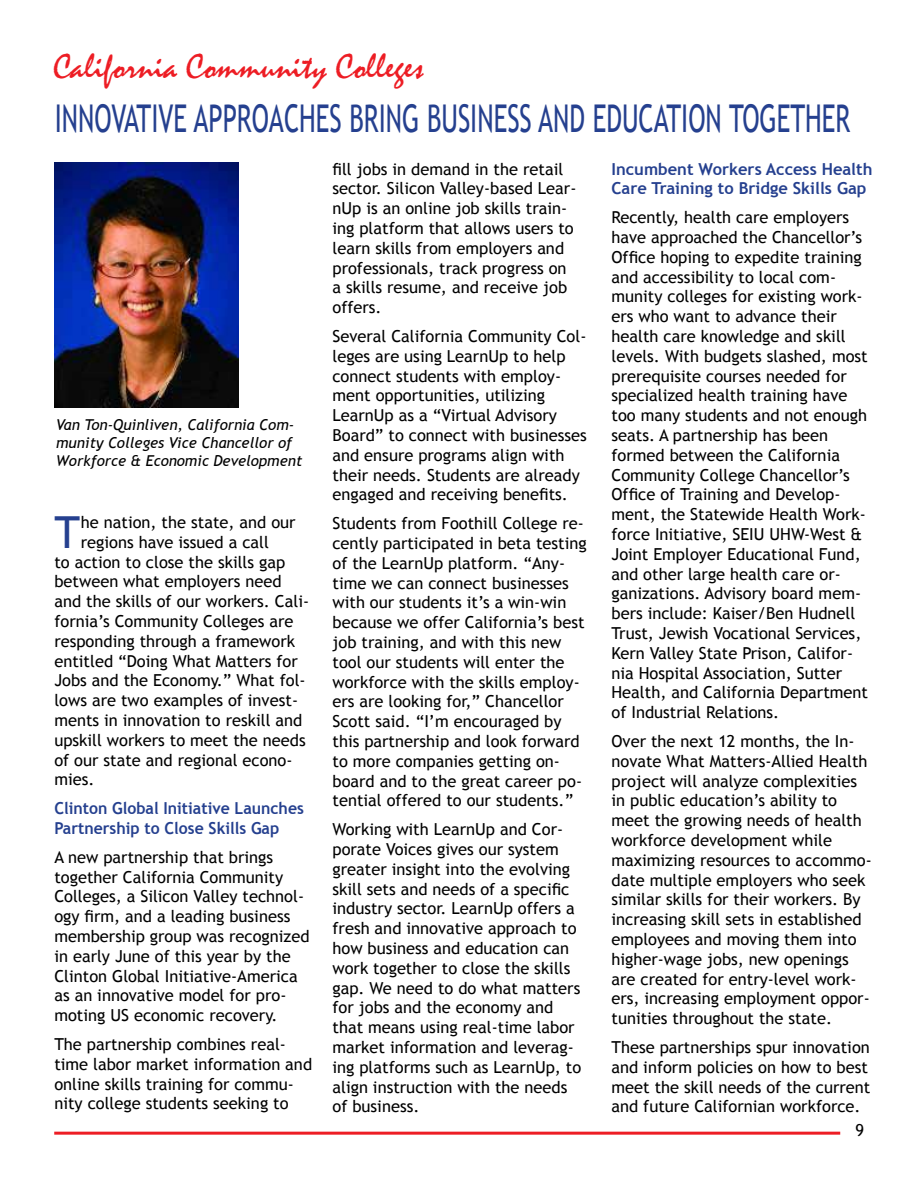
<style>
.page{position:relative;width:918px;height:1188px;background:#fff}
.page>*{position:absolute;margin:0;border:0;box-sizing:border-box;transform-origin:0 0}
.t1{font:44.1px "Trebuchet MS";color:#25408f}
.t2{font:38.25px "Trebuchet MS";color:#25408f;scale:.67 1}
.t3{font:36px "Mistral";color:#ed1d24}
.t4{font:16.5px/19.8px "Trebuchet MS";color:#000}
.t5{font:700 16.5px/19.8px "Trebuchet MS";color:#25408f;scale:.96 1}
.t6{font:700 16.5px/19.8px "Trebuchet MS";color:#25408f}
.t7{font:italic 15px/18px "Trebuchet MS";color:#000}
</style>
<div class="page">
<hr style="left:54px;top:1132px;width:786px;height:3px;background:#ed1d24">
<img style="left:55px;top:163px;width:183px;height:244px">
<h3 class="t3" style="left:53px;top:46px;width:372px">California Community Colleges</h3>
<h2 class="t2" style="left:55px;top:96px;width:1189px">innovative approaches bring business and education tog ether</h2>
<p class="t7" style="left:56px;top:416px;width:248px">Van Ton-Quinliven, California Com&shy;munity Colleges Vice Chancellor of<br>Workforce &amp; Economic Development</p>
<h1 class="t1" style="left:54px;top:506px;width:26px">T</h1>
<p class="t4" style="left:81px;top:513px;width:216px">he nation, the state, and our</p>
<p class="t4" style="left:81px;top:532px;width:190px">regions have issued a call</p>
<p class="t4" style="left:54px;top:552px;width:232px">to action to close the skills gap</p>
<p class="t4" style="left:54px;top:572px;width:229px">between what employers need</p>
<p class="t4" style="left:54px;top:592px;width:256px">and the skills of our workers. Cali-</p>
<p class="t4" style="left:54px;top:612px;width:241px">fornia’s Community Colleges are</p>
<p class="t4" style="left:54px;top:631px;width:242px">responding through a framework</p>
<p class="t4" style="left:54px;top:651px;width:245px">entitled “Doing What Matters for</p>
<p class="t4" style="left:54px;top:671px;width:253px">Jobs and the Economy.” What fol-</p>
<p class="t4" style="left:54px;top:691px;width:245px">lows are two examples of invest-</p>
<p class="t4" style="left:54px;top:711px;width:249px">ments in innovation to reskill and</p>
<p class="t4" style="left:54px;top:730px;width:253px">upskill workers to meet the needs</p>
<p class="t4" style="left:54px;top:750px;width:240px">of our state and regional econo-</p>
<p class="t4" style="left:54px;top:770px;width:42px">mies.</p>
<p class="t5" style="left:54px;top:799px;width:262px">Clinton Global Initiative Launches<br>Partnership to Close Skills Gap</p>
<p class="t4" style="left:54px;top:847px;width:257px">A new partnership that brings together California Community<br>Colleges, a Silicon Valley technol&shy;ogy firm, and a leading business membership group was recognized in early June of this year by the<br>Clinton Global I nitiative-America as an innovative model for pro&shy;moting US economic recovery.</p>
<p class="t4" style="left:54px;top:1035px;width:259px">The partnership combines real&shy;time labor market information and online skills training for commu&shy;nity college students seeking to</p>
<p class="t4" style="left:332px;top:159px;width:245px">fill jobs in demand in the retail sector. Silicon Valley-based Lear&shy;nUp is an online job skills train&shy;ing platform that allows users to learn skills from employers and professionals, track progress on a skills resume, and receive job offers.</p>
<p class="t4" style="left:332px;top:327px;width:256px">Several California Community Col&shy;leges are using LearnUp to help connect students with employ&shy;ment opportunities, utilizing<br>LearnUp as a “Virtual Advisory<br>Board” to connect with businesses and ensure programs align with their needs. Students are already engaged and receiving benefits.</p>
<p class="t4" style="left:332px;top:514px;width:256px">Students from Foothill College re&shy;cently participated in beta testing of the LearnUp platform. “Any&shy;time we can connect businesses with our students it’s a win-win because we offer California’s best job training, and with this new tool our students will enter the workforce with the skills employ&shy;ers are looking for,” Chancellor<br>Scott said. “I ’m encouraged by this partnership and look forward to more companies getting on&shy;board and to the great career po&shy;tential offered to our students.”</p>
<p class="t4" style="left:332px;top:820px;width:250px">Working with LearnUp and Cor&shy;porate Voices gives our system greater insight into the evolving skill sets and needs of a specific industry sector. LearnUp offers a fresh and innovative approach to how business and education can work together to close the skills gap. We need to do what matters for jobs and the economy and that means using real-time labor market information and leverag&shy;ing platforms such as LearnUp, to align instruction with the needs of business.</p>
<p class="t6" style="left:611px;top:159px;width:263px">Incumbent Workers Access Health<br>Care Training to Bridge Skills Gap</p>
<p class="t4" style="left:611px;top:208px;width:258px">Recently, health care employers have approached the Chancellor’s<br>Office hoping to expedite training and accessibility to local com&shy;munity colleges for existing work&shy;ers who want to advance their health care knowledge and skill levels. With budgets slashed, most prerequisite courses needed for specialized health training have too many students and not enough seats. A partnership has been formed between the California<br>Community College Chancellor’s<br>Office of Training and Develop&shy;ment, the Statewide Health Work&shy;force I nitiative, SEIU</p>
<p class="t4" style="left:611px;top:525px;width:258px;text-indent:158px">UHW-West &amp;<br>Joint Employer Educational Fund, and other large health care or&shy;ganizations. Advisory board mem&shy;bers include: Kaiser/Ben Hudnell<br>Trust, Jewish Vocational Services,<br>Kern Valley State Prison, Califor&shy;nia Hospital Association, Sutter<br>Health, and California Department of I ndustrial Relations.</p>
<p class="t4" style="left:611px;top:732px;width:262px">Over the next 12 months, the I n&shy;novate What Matters-Allied Health project will analyze complexities in public education’s ability to meet the growing needs of health workforce development while maximizing resources to accommo&shy;date multiple employers who seek similar skills for their workers. By increasing skill sets in established employees and moving them into higher-wage jobs, new openings are created for entry-level work&shy;ers, increasing employment oppor&shy;tunities throughout the state.</p>
<p class="t4" style="left:611px;top:1038px;width:260px">These partnerships spur innovation and inform policies on how to best meet the skill needs of the current and future Californian workforce.</p>
<p class="t4" style="left:855px;top:1120px;width:10px">9</p>
</div>
